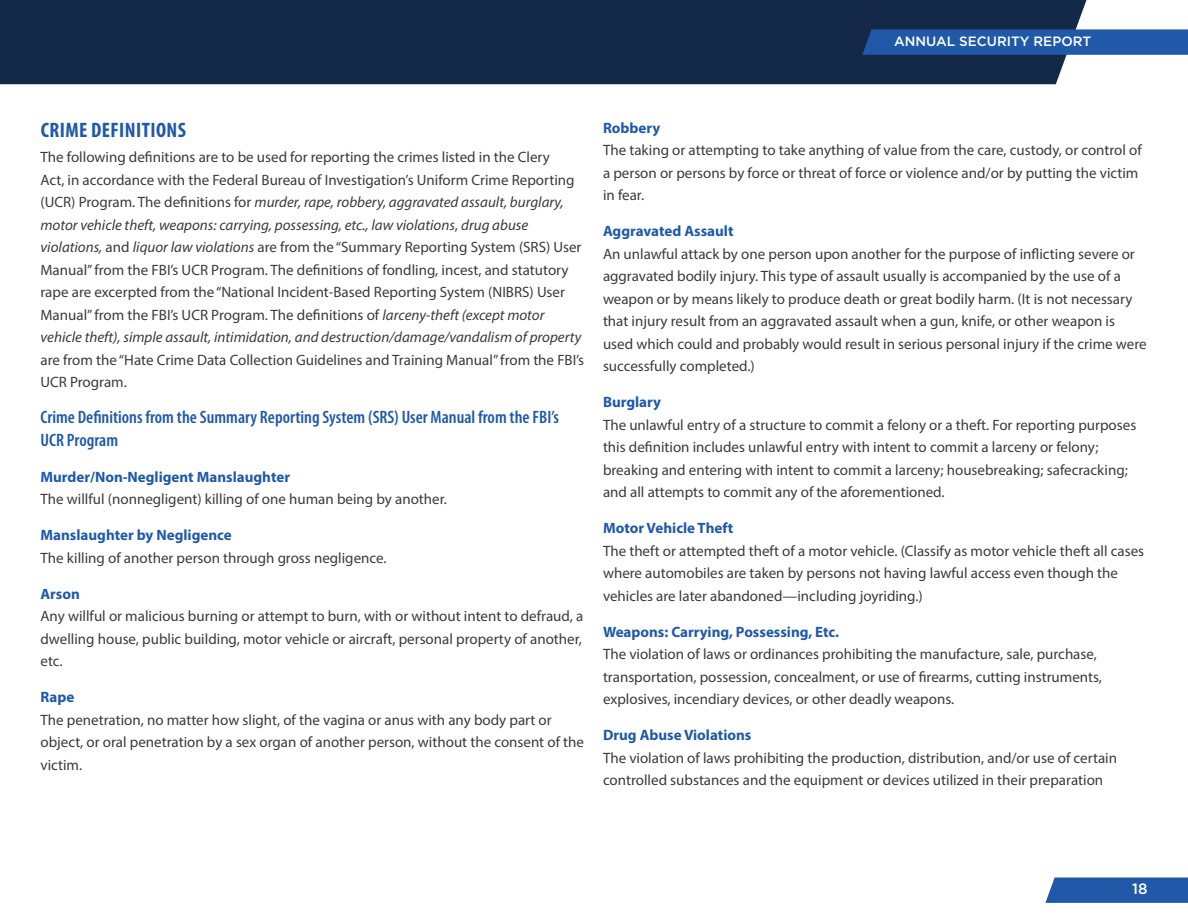
<style>
.page{position:relative;width:1188px;height:918px;background:#fff}
.page>*{position:absolute;margin:0;border:0;box-sizing:border-box;transform-origin:0 0}
.t1{font:700 condensed 21px "Myriad Pro";letter-spacing:.02em;color:#2059a8}
.t2{font:600 condensed 18px/22.5px "Myriad Pro";color:#2059a8}
.t3{font:15px/22.5px "Myriad Pro";color:#3b3b3c}
.t4{font:700 15px "Myriad Pro";color:#2059a8}
.t5{font:500 15px "Gotham HTF";color:#fff}
.t6{font:500 13.5px "Gotham HTF";color:#fff}
.s1{font-style:italic}
</style>
<div class="page">
<div style="left:0;top:0;width:1086px;height:84px;background:#132947"></div>
<svg style="left:1045px;top:878px;width:143px;height:25px;background:#285fab"></svg>
<svg style="left:862px;top:29px;width:326px;height:26px;background:#2158a5"></svg>
<p class="t6" style="left:894px;top:34px;width:199px">ANNUAL SECURITY REPORT</p>
<p class="t1" style="left:41px;top:117px;width:147px">CRIME DEFINITIONS</p>
<p class="t3" style="left:40px;top:146px;width:545px">The following definitions are to be used for reporting the crimes listed in the Clery<br>Act, in accordance with the Federal Bureau of Investigation’s Uniform Crime Reporting (UCR) Program. The definitions for <span class="s1">murder, rape, robbery, aggravated assault, burglary, motor vehicle theft, weapons: carrying, possessing, etc., law violations</span>, <span class="s1">drug abuse violations,</span> and <span class="s1">liquor law violations</span> are from the “Summary Reporting System (SRS) User Manual” from the FBI’s UCR Program. The definitions of fondling, incest, and statutory rape are excerpted from the “National Incident-Based Reporting System (NIBRS) User Manual” from the FBI’s UCR Program. The definitions of <span class="s1">larceny-theft (except motor vehicle theft), simple assault, intimidation, and destruction/damage/vandalism of property </span>are from the “Hate Crime Data Collection Guidelines and Training Manual” from the FBI’s UCR Program.</p>
<p class="t2" style="left:40px;top:406px;width:520px">Crime Definitions from the Summary Reporting System (SRS) User Manual from the FBI’s<br>UCR Program</p>
<p class="t4" style="left:40px;top:467px;width:251px">Murder/Non-Negligent Manslaughter</p>
<p class="t3" style="left:40px;top:488px;width:408px">The willful (nonnegligent) killing of one human being by another.</p>
<p class="t4" style="left:40px;top:525px;width:193px">Manslaughter by Negligence</p>
<p class="t3" style="left:40px;top:546px;width:348px">The killing of another person through gross negligence.</p>
<p class="t4" style="left:40px;top:584px;width:41px">Arson</p>
<p class="t3" style="left:40px;top:605px;width:544px;text-align:justify">Any willful or malicious burning or attempt to burn, with or without intent to defraud, a dwelling house, public building, motor vehicle or aircraft, personal property of another, etc.</p>
<p class="t4" style="left:40px;top:687px;width:35px">Rape</p>
<p class="t3" style="left:40px;top:708px;width:545px">The penetration, no matter how slight, of the vagina or anus with any body part or object, or oral penetration by a sex organ of another person, without the consent of the victim.</p>
<p class="t4" style="left:603px;top:118px;width:59px">Robbery</p>
<p class="t3" style="left:603px;top:139px;width:540px">The taking or attempting to take anything of value from the care, custody, or control of a person or persons by force or threat of force or violence and/or by putting the victim in fear.</p>
<p class="t4" style="left:603px;top:221px;width:132px">Aggravated Assault</p>
<p class="t3" style="left:603px;top:242px;width:545px">An unlawful attack by one person upon another for the purpose of inflicting severe or aggravated bodily injury. This type of assault usually is accompanied by the use of a weapon or by means likely to produce death or great bodily harm. (It is not necessary that injury result from an aggravated assault when a gun, knife, or other weapon is used which could and probably would result in serious personal injury if the crime were successfully completed.)</p>
<p class="t4" style="left:603px;top:392px;width:60px">Burglary</p>
<p class="t3" style="left:603px;top:413px;width:535px">The unlawful entry of a structure to commit a felony or a theft. For reporting purposes this definition includes unlawful entry with intent to commit a larceny or felony; breaking and entering with intent to commit a larceny; housebreaking; safecracking; and all attempts to commit any of the aforementioned.</p>
<p class="t4" style="left:603px;top:518px;width:132px">Motor Vehicle Theft</p>
<p class="t3" style="left:603px;top:539px;width:543px">The theft or attempted theft of a motor vehicle. (Classify as motor vehicle theft all cases where automobiles are taken by persons not having lawful access even though the vehicles are later abandoned—including joyriding.)</p>
<p class="t4" style="left:603px;top:622px;width:238px">Weapons: Carrying, Possessing, Etc.</p>
<p class="t3" style="left:603px;top:643px;width:501px">The violation of laws or ordinances prohibiting the manufacture, sale, purchase, transportation, possession, concealment, or use of firearms, cutting instruments, explosives, incendiary devices, or other deadly weapons.</p>
<p class="t4" style="left:603px;top:725px;width:150px">Drug Abuse Violations</p>
<p class="t3" style="left:603px;top:746px;width:516px">The violation of laws prohibiting the production, distribution, and/or use of certain controlled substances and the equipment or devices utilized in their preparation</p>
<p class="t5" style="left:1132px;top:880px;width:17px">18</p>
</div>
